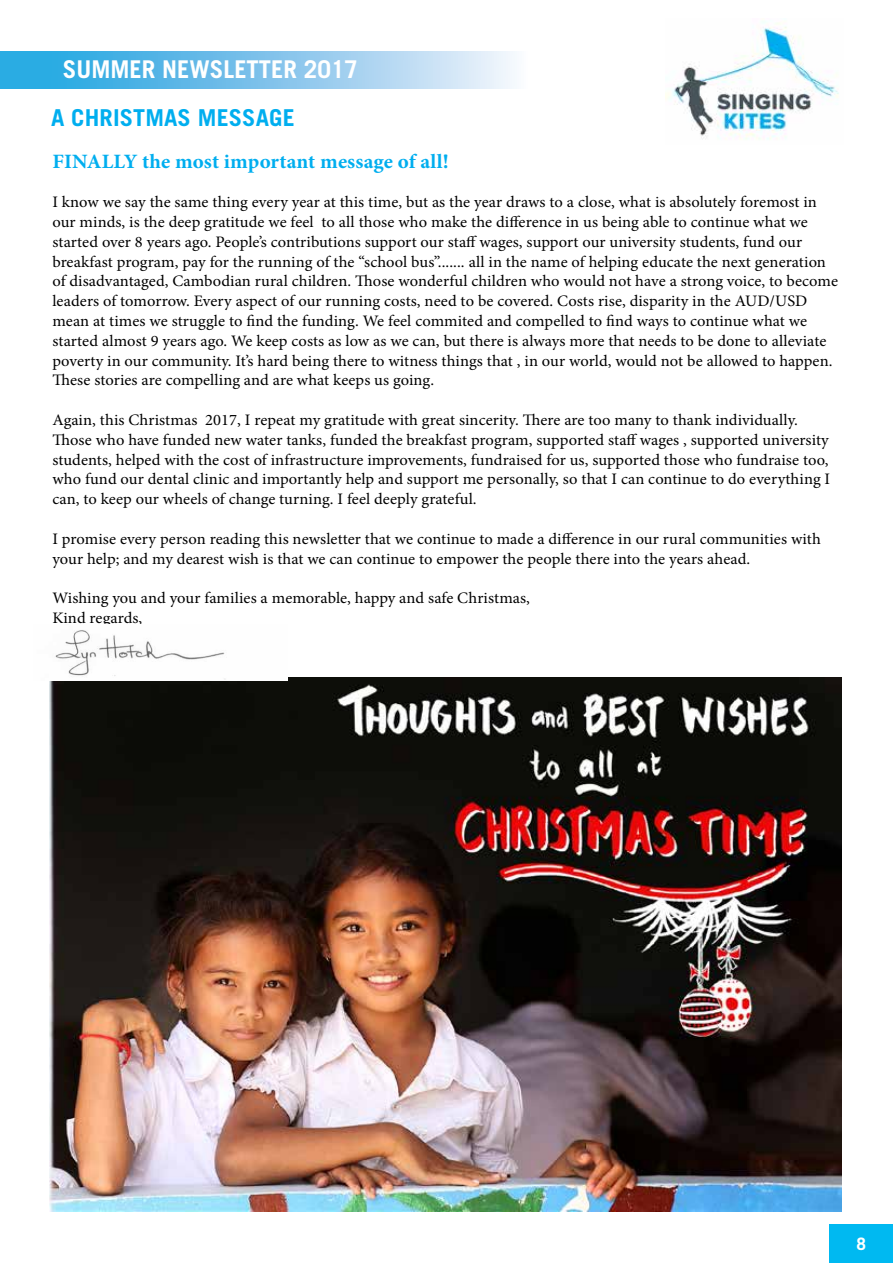
<style>
.page{position:relative;width:893px;height:1263px;background:#fff}
.page>*{position:absolute;margin:0;border:0;box-sizing:border-box;transform-origin:0 0}
.t1{font:700 24.45px "Trade Gothic";color:#fff}
.t2{font:700 23.25px "Trade Gothic";letter-spacing:.005em;color:#00aeef}
.t3{font:700 20.4px "Minion Pro";letter-spacing:.005em;color:#00aeef}
.t4{font:700 17.1px "Trade Gothic";color:#fff}
.t5{font:16.05px/19.8px "Minion Pro";color:#000}
</style>
<div class="page">
<svg style="left:0;top:51px;width:515px;height:38px;background:#80c6eb"></svg>
<div style="left:829px;top:1225px;width:64px;height:38px;background:#00b9f1"></div>
<img style="left:666px;top:21px;width:173px;height:119px">
<img style="left:49px;top:678px;width:793px;height:534px">
<img style="left:49px;top:630px;width:239px;height:51px">
<h1 class="t1" style="left:63px;top:54px;width:297px">SUMMER NEWSLETTER 2017</h1>
<h2 class="t2" style="left:51px;top:103px;width:245px">A CHRISTMAS MESSAGE</h2>
<p class="t3" style="left:52px;top:147px;width:398px">FINALLY the most important message of all!</p>
<p class="t5" style="left:52px;top:192px;width:787px">I know we say the same thing every year at this time, but as the year draws to a close, what is absolutely foremost in our minds, is the deep gratitude we feel to all those who make the difference in us being able to continue what we started over 8 years ago. People’s contributions support our staff wages, support our university students, fund our breakfast program, pay for the running of the “school bus”....... all in the name of helping educate the next generation of disadvantaged, Cambodian rural children. Those wonderful children who would not have a strong voice, to become leaders of tomorrow. Every aspect of our running costs, need to be covered. Costs rise, disparity in the AUD/USD mean at times we struggle to find the funding. We feel commited and compelled to find ways to continue what we started almost 9 years ago. We keep costs as low as we can, but there is always more that needs to be done to alleviate poverty in our community. It’s hard being there to witness things that , in our world, would not be allowed to happen.<br>These stories are compelling and are what keeps us going.</p>
<p class="t5" style="left:52px;top:410px;width:779px">Again, this Christmas 2017, I repeat my gratitude with great sincerity. There are too many to thank individually.<br>Those who have funded new water tanks, funded the breakfast program, supported staff wages , supported university students, helped with the cost of infrastructure improvements, fundraised for us, supported those who fundraise too, who fund our dental clinic and importantly help and support me personally, so that I can continue to do everything I can, to keep our wheels of change turning. I feel deeply grateful.</p>
<p class="t5" style="left:52px;top:529px;width:770px">I promise every person reading this newsletter that we continue to made a difference in our rural communities with your help; and my dearest wish is that we can continue to empower the people there into the years ahead.</p>
<p class="t5" style="left:52px;top:588px;width:479px">Wishing you and your families a memorable, happy and safe Christmas,<br>Kind regards,</p>
<p class="t4" style="left:856px;top:1234px;width:11px">8</p>
</div>
